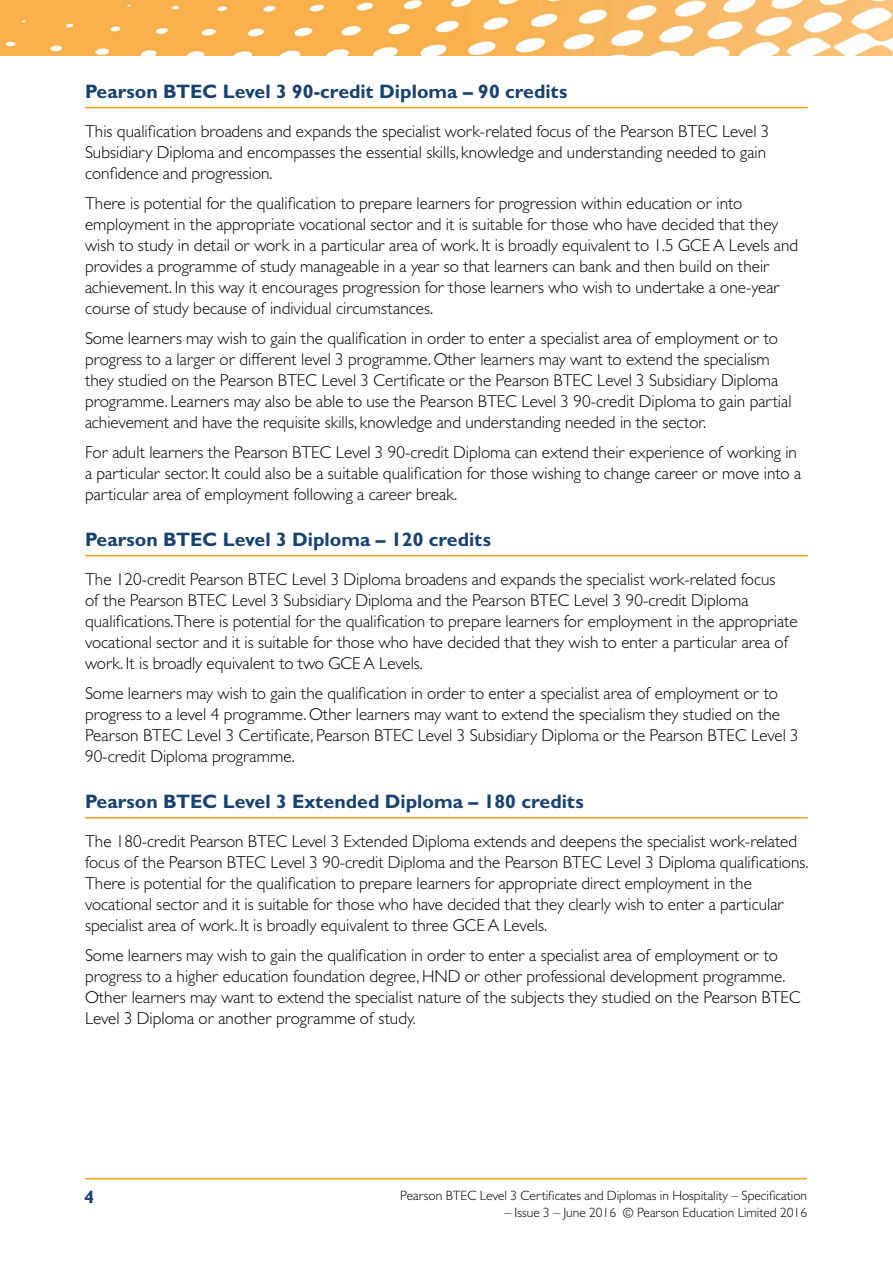
<style>
.page{position:relative;width:893px;height:1263px;background:#fff}
.page>*{position:absolute;margin:0;border:0;box-sizing:border-box;transform-origin:0 0}
.t1{font:700 19.5px "Gill Sans MT Pro";color:#18426f}
.t2{font:700 18px "Gill Sans MT Pro";color:#18426f}
.t3{font:300 17.25px/21px "Gill Sans MT Pro";color:#000}
.t4{font:300 13.5px "Gill Sans MT Pro";color:#000}
</style>
<div class="page">
<hr style="left:85px;top:1178px;width:722px;height:1px;background:#f6a01a">
<img style="left:0;top:0;width:893px;height:55px">
<hr style="left:85px;top:107px;width:723px;height:1px;background:#f6a01a">
<hr style="left:85px;top:555px;width:723px;height:1px;background:#f6a01a">
<hr style="left:85px;top:817px;width:723px;height:1px;background:#f6a01a">
<p class="t1" style="left:85px;top:80px;width:484px">Pearson BTEC Level 3 90-credit Diploma – 90 credits</p>
<p class="t3" style="left:85px;top:120px;width:686px">This qualification broadens and expands the specialist work-related focus of the Pearson BTEC Level 3<br>Subsidiary Diploma and encompasses the essential skills, knowledge and understanding needed to gain confidence and progression.</p>
<p class="t3" style="left:85px;top:192px;width:715px">There is potential for the qualification to prepare learners for progression within education or into employment in the appropriate vocational sector and it is suitable for those who have decided that they wish to study in detail or work in a particular area of work. It is broadly equivalent to 1.5 GCE A Levels and provides a programme of study manageable in a year so that learners can bank and then build on their achievement. In this way it encourages progression for those learners who wish to undertake a one-year course of study because of individual circumstances.</p>
<p class="t3" style="left:85px;top:327px;width:708px">Some learners may wish to gain the qualification in order to enter a specialist area of employment or to progress to a larger or different level 3 programme. Other learners may want to extend the specialism they studied on the Pearson BTEC Level 3 Certificate or the Pearson BTEC Level 3 Subsidiary Diploma programme. Learners may also be able to use the Pearson BTEC Level 3 90-credit Diploma to gain partial achievement and have the requisite skills, knowledge and understanding needed in the sector.</p>
<p class="t3" style="left:85px;top:441px;width:718px">For adult learners the Pearson BTEC Level 3 90-credit Diploma can extend their experience of working in a particular sector. It could also be a suitable qualification for those wishing to change career or move into a particular area of employment following a career break.</p>
<p class="t1" style="left:85px;top:528px;width:407px">Pearson BTEC Level 3 Diploma – 120 credits</p>
<p class="t3" style="left:85px;top:568px;width:714px">The 120-credit Pearson BTEC Level 3 Diploma broadens and expands the specialist work-related focus<br>of the Pearson BTEC Level 3 Subsidiary Diploma and the Pearson BTEC Level 3 90-credit Diploma qualifications.There is potential for the qualification to prepare learners for employment in the appropriate vocational sector and it is suitable for those who have decided that they wish to enter a particular area of work. It is broadly equivalent to two GCE A Levels.</p>
<p class="t3" style="left:85px;top:682px;width:715px">Some learners may wish to gain the qualification in order to enter a specialist area of employment or to progress to a level 4 programme. Other learners may want to extend the specialism they studied on the Pearson BTEC Level 3 Certificate, Pearson BTEC Level 3 Subsidiary Diploma or the Pearson BTEC Level 3<br>90-credit Diploma programme.</p>
<p class="t1" style="left:85px;top:790px;width:500px">Pearson BTEC Level 3 Extended Diploma – 180 credits</p>
<p class="t3" style="left:85px;top:830px;width:725px">The 180-credit Pearson BTEC Level 3 Extended Diploma extends and deepens the specialist work-related focus of the Pearson BTEC Level 3 90-credit Diploma and the Pearson BTEC Level 3 Diploma qualifications.<br>There is potential for the qualification to prepare learners for appropriate direct employment in the vocational sector and it is suitable for those who have decided that they clearly wish to enter a particular specialist area of work. It is broadly equivalent to three GCE A Levels.</p>
<p class="t3" style="left:85px;top:944px;width:717px">Some learners may wish to gain the qualification in order to enter a specialist area of employment or to progress to a higher education foundation degree, HND or other professional development programme.<br>Other learners may want to extend the specialist nature of the subjects they studied on the Pearson BTEC Level 3 Diploma or another programme of study.</p>
<p class="t2" style="left:84px;top:1186px;width:11px">4</p>
<p class="t4" style="left:400px;top:1187px;width:408px">Pearson BTEC Level 3 Certificates and Diplomas in Hospitality – Specification</p>
<p class="t4" style="left:504px;top:1204px;width:304px">– Issue 3 – June 2016 © Pearson Education Limited 2016</p>
</div>
